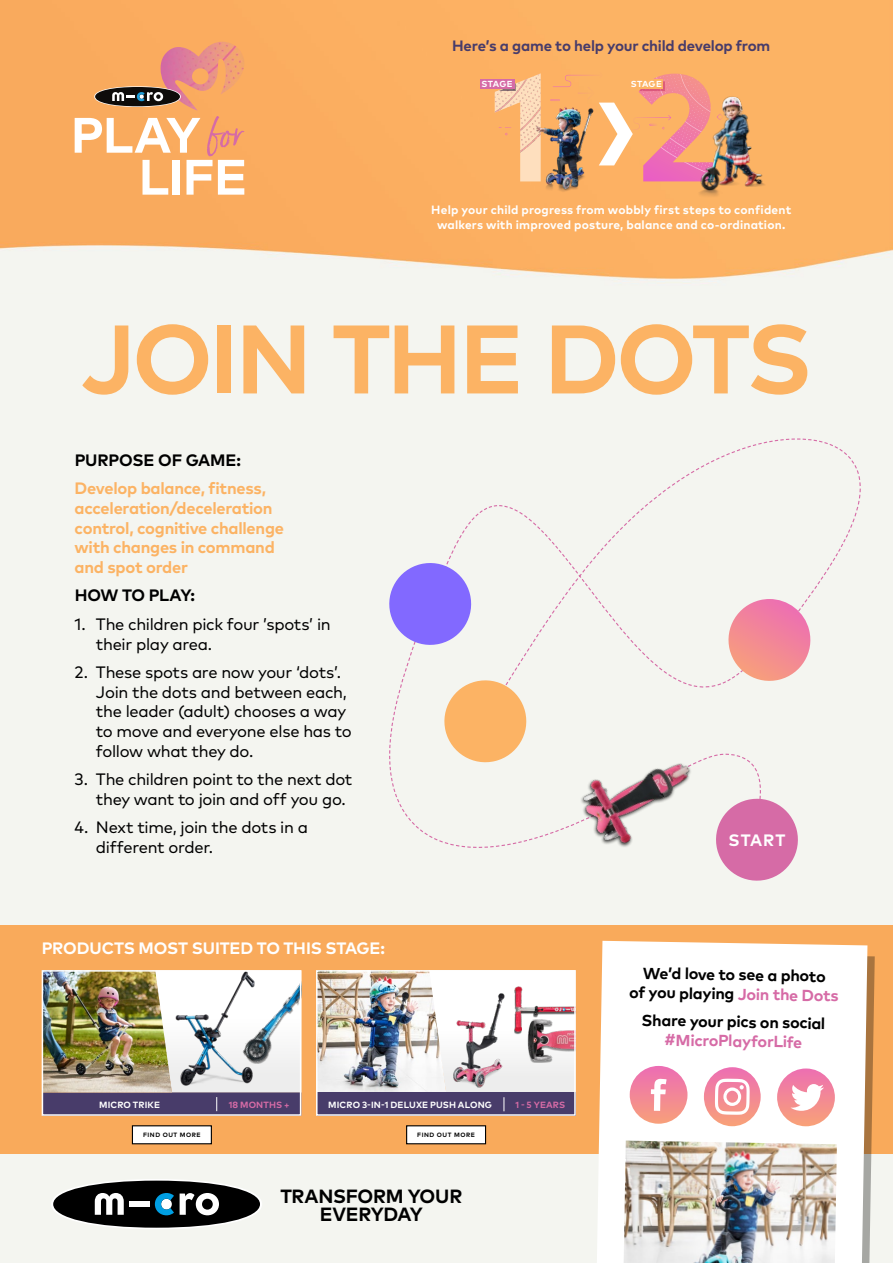
<style>
.page{position:relative;width:893px;height:1263px;background:#fff}
.page>*{position:absolute;margin:0;border:0;box-sizing:border-box;transform-origin:0 0}
.t1{font:700 97.05px "Mark OT";letter-spacing:-.035em;color:#fcb364}
.t2{font:700 19.05px/17.7px "Mark OT";letter-spacing:-.015em;color:#000;text-align:center}
.t3{font:16.5px/19.8px "Mark OT";letter-spacing:-.02em;color:#000}
.t4{font:700 16.5px/19.8px "Mark OT";letter-spacing:-.015em;color:#fcb364}
.t5{font:700 16.5px "Mark OT";letter-spacing:-.01em;color:#fff}
.t6{font:700 16.5px "Mark OT";letter-spacing:-.01em;color:#000}
.t7{font:700 16.05px/19.2px "Mark OT";color:#000;text-align:center}
.t8{font:700 15px "Mark OT";letter-spacing:-.015em;color:#483c6a}
.t9{font:700 12px/14.4px "Mark OT";letter-spacing:.015em;color:#fff;text-align:center}
.t10{font:700 9px "Mark OT";letter-spacing:.015em;color:#fff}
.t11{font:700 9px "Mark OT";letter-spacing:.015em;color:#d66ba6}
.t12{font:700 8.7px "Mark OT";letter-spacing:.025em;color:#fff}
.t13{font:700 6.15px "Mark OT";letter-spacing:.085em;color:#000}
.s1{color:#d66ba6}
</style>
<div class="page">
<img style="left:0;top:0;width:893px;height:294px">
<div style="left:0;top:294px;width:893px;height:969px;background:#f4f5f0"></div>
<div style="left:0;top:926px;width:893px;height:228px;background:#f9aa5b"></div>
<div style="left:132px;top:1126px;width:79px;height:18px;background:#fff"></div>
<div style="left:132px;top:1125px;width:80px;height:19px;border:1px solid #000"></div>
<div style="left:407px;top:1126px;width:79px;height:18px;background:#fff"></div>
<div style="left:406px;top:1125px;width:80px;height:19px;border:1px solid #000"></div>
<svg style="left:51px;top:1179px;width:211px;height:50px"></svg>
<div style="left:53px;top:1180px;width:207px;height:48px;background:#000;border-radius:50%"></div>
<svg style="left:95px;top:1193px;width:29px;height:22px"></svg>
<svg style="left:180px;top:1193px;width:39px;height:22px"></svg>
<svg style="left:155px;top:1193px;width:19px;height:22px"></svg>
<div style="left:129px;top:1201px;width:21px;height:6px;background:#fff"></div>
<svg style="left:867px;top:952px;width:8px;height:311px"></svg>
<img style="left:161px;top:44px;width:51px;height:38px">
<svg style="left:75px;top:82px;width:169px;height:113px"></svg>
<img style="left:681px;top:85px;width:109px;height:119px">
<img style="left:530px;top:102px;width:79px;height:97px">
<svg style="left:495px;top:73px;width:46px;height:108px;background:#f9c491"></svg>
<div style="left:480px;top:79px;width:34px;height:10px;background:#d66ba6"></div>
<img style="left:550px;top:72px;width:188px;height:109px">
<div style="left:597px;top:941px;width:270px;height:322px;background:#fff"></div>
<svg style="left:629px;top:1066px;width:59px;height:58px;background:#f6abb7"></svg>
<svg style="left:704px;top:1067px;width:57px;height:59px;background:#f7b4bc"></svg>
<svg style="left:777px;top:1068px;width:58px;height:58px;background:#f7b5bd"></svg>
<img style="left:624px;top:1140px;width:213px;height:123px">
<div style="left:42px;top:1092px;width:259px;height:24px;background:#483c6a"></div>
<svg style="left:154px;top:973px;width:144px;height:138px;background:#c3c5ce"></svg>
<img style="left:45px;top:973px;width:127px;height:119px">
<img style="left:319px;top:973px;width:109px;height:120px">
<div style="left:317px;top:1093px;width:258px;height:23px;background:#483c6a"></div>
<svg style="left:428px;top:973px;width:145px;height:138px;background:#cec4cc"></svg>
<div style="left:42px;top:970px;width:259px;height:146px;border:2px solid #fff"></div>
<div style="left:316px;top:970px;width:260px;height:146px;border:2px solid #fff"></div>
<svg style="left:389px;top:438px;width:472px;height:443px"></svg>
<img style="left:572px;top:735px;width:133px;height:118px">
<p class="t8" style="left:452px;top:36px;width:320px">Here’s a game to help your child develop from</p>
<p class="t12" style="left:481px;top:78px;width:33px">STAGE</p>
<p class="t12" style="left:631px;top:79px;width:33px">STAGE</p>
<p class="t9" style="left:431px;top:202px;width:361px">Help your child progress from wobbly first steps to confident walkers with improved posture, balance and co-ordination.</p>
<p class="t1" style="left:81px;top:296px;width:732px">JOIN THE DOTS</p>
<p class="t6" style="left:75px;top:449px;width:168px">PURPOSE OF GAME:</p>
<p class="t4" style="left:75px;top:478px;width:211px">Develop balance, fitness, acceleration/deceleration control, cognitive challenge with changes in command and spot order</p>
<p class="t6" style="left:75px;top:585px;width:122px">HOW TO PLAY:</p>
<p class="t3" style="left:96px;top:614px;width:236px;text-indent:-21px">1. The children pick four ’spots’ in their play area.</p>
<p class="t3" style="left:96px;top:662px;width:257px;text-indent:-21px">2. These spots are now your ‘dots’.<br>Join the dots and between each, the leader (adult) chooses a way to move and everyone else has to follow what they do.</p>
<p class="t3" style="left:96px;top:769px;width:258px;text-indent:-21px">3. The children point to the next dot they want to join and off you go.</p>
<p class="t3" style="left:96px;top:817px;width:214px;text-indent:-21px">4. Next time, join the dots in a different order.</p>
<p class="t5" style="left:42px;top:937px;width:345px">PRODUCTS MOST SUITED TO THIS STAGE:</p>
<p class="t10" style="left:99px;top:1099px;width:62px">MICRO TRIKE</p>
<p class="t11" style="left:229px;top:1099px;width:62px">18 MONTHS +</p>
<p class="t10" style="left:328px;top:1099px;width:165px">MICRO 3-IN-1 DELUXE PUSH ALONG</p>
<p class="t11" style="left:516px;top:1099px;width:51px">1 - 5 YEARS</p>
<p class="t13" style="left:143px;top:1131px;width:59px">FIND OUT MORE</p>
<p class="t13" style="left:417px;top:1131px;width:59px">FIND OUT MORE</p>
<p class="t2" style="left:280px;top:1187px;width:183px">TRANSFORM YOUR<br>EVERYDAY</p>
<p class="t5" style="left:729px;top:830px;width:58px">START</p>
<p class="t7" style="left:630px;top:963px;width:211px;rotate:1deg">We’d love to see a photo<br>of you playing <span class="s1">Join the Dots</span></p>
<p class="t7" style="left:642px;top:1010px;width:185px;rotate:1deg">Share your pics on social <span class="s1">#MicroPlayforLife</span></p>
</div>
